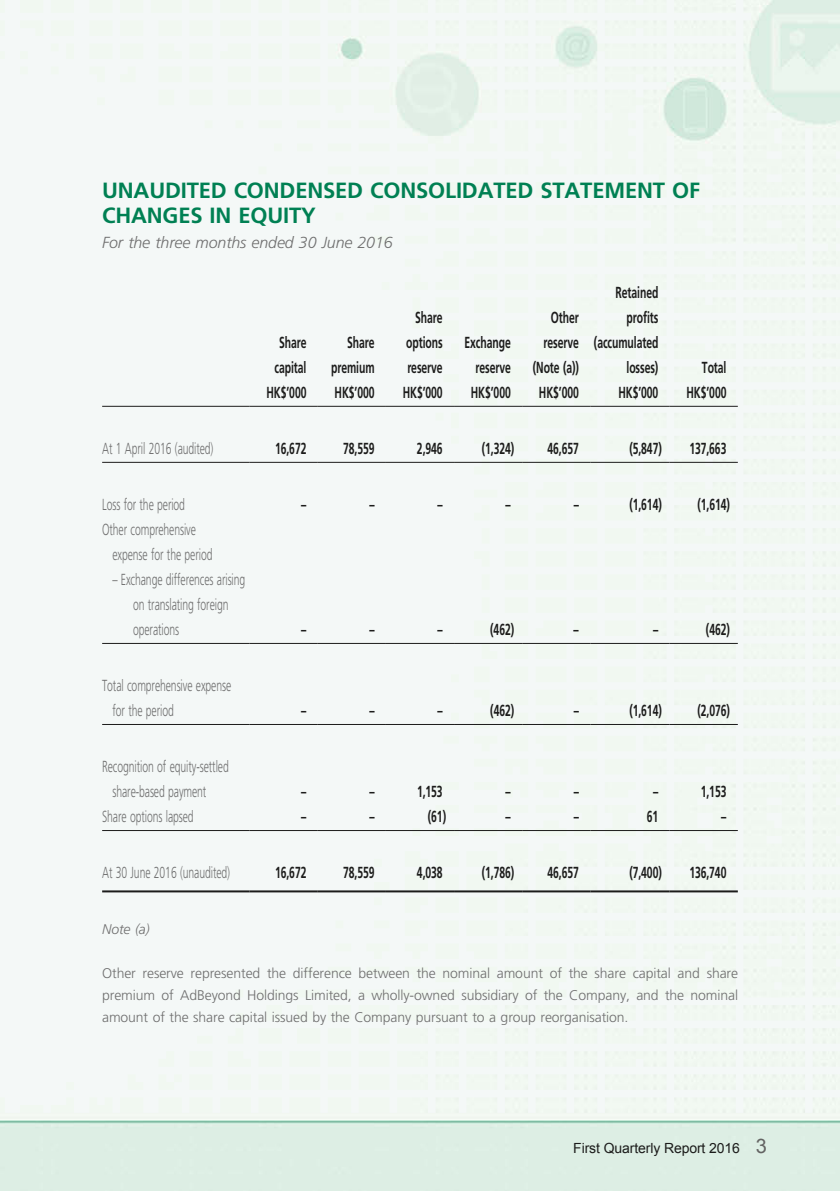
<style>
.page{position:relative;width:840px;height:1191px;background:#fff}
.page>*{position:absolute;margin:0;border:0;box-sizing:border-box;transform-origin:0 0}
.t1{font:700 22px/25px "Frutiger LT Std";letter-spacing:-.01em;color:#008053}
.t2{font:700 16px/25px "Frutiger LT Std";letter-spacing:-.01em;color:#1c1c1b;text-align:right;scale:.65 1}
.t3{font:300 16px/25px "Frutiger LT Std";letter-spacing:-.01em;color:#6f6f6f;scale:.65 1}
.t4{font:italic 300 16px "Frutiger LT Std";letter-spacing:-.01em;color:#6f6f6f}
.t5{font:300 14px/22px "Frutiger LT Std";letter-spacing:-.01em;color:#6f6f6f;text-align:justify}
.t6{font:14px "Arial";letter-spacing:-.01em;color:#1c1c1b}
.t7{font:italic 300 14px "Frutiger LT Std";color:#6f6f6f}
.s1{font-size:20px;color:#636362}
</style>
<div class="page">
<img style="left:0;top:0;width:839px;height:1191px">
<hr style="left:102px;top:406px;width:147px;height:1px;background:#1c1c1b">
<hr style="left:249px;top:406px;width:68px;height:1px;background:#1c1c1b">
<hr style="left:317px;top:406px;width:69px;height:1px;background:#1c1c1b">
<hr style="left:386px;top:406px;width:68px;height:1px;background:#1c1c1b">
<hr style="left:454px;top:406px;width:68px;height:1px;background:#1c1c1b">
<hr style="left:522px;top:406px;width:68px;height:1px;background:#1c1c1b">
<hr style="left:590px;top:406px;width:79px;height:1px;background:#1c1c1b">
<hr style="left:669px;top:406px;width:68px;height:1px;background:#1c1c1b">
<hr style="left:102px;top:462px;width:147px;height:1px;background:#1c1c1b">
<hr style="left:249px;top:462px;width:68px;height:1px;background:#1c1c1b">
<hr style="left:317px;top:462px;width:69px;height:1px;background:#1c1c1b">
<hr style="left:386px;top:462px;width:68px;height:1px;background:#1c1c1b">
<hr style="left:454px;top:462px;width:68px;height:1px;background:#1c1c1b">
<hr style="left:522px;top:462px;width:68px;height:1px;background:#1c1c1b">
<hr style="left:590px;top:462px;width:79px;height:1px;background:#1c1c1b">
<hr style="left:669px;top:462px;width:68px;height:1px;background:#1c1c1b">
<hr style="left:102px;top:643px;width:147px;height:1px;background:#1c1c1b">
<hr style="left:249px;top:643px;width:68px;height:1px;background:#1c1c1b">
<hr style="left:317px;top:643px;width:69px;height:1px;background:#1c1c1b">
<hr style="left:386px;top:643px;width:68px;height:1px;background:#1c1c1b">
<hr style="left:454px;top:643px;width:68px;height:1px;background:#1c1c1b">
<hr style="left:522px;top:643px;width:68px;height:1px;background:#1c1c1b">
<hr style="left:590px;top:643px;width:79px;height:1px;background:#1c1c1b">
<hr style="left:669px;top:643px;width:68px;height:1px;background:#1c1c1b">
<hr style="left:102px;top:724px;width:147px;height:1px;background:#1c1c1b">
<hr style="left:249px;top:724px;width:68px;height:1px;background:#1c1c1b">
<hr style="left:317px;top:724px;width:69px;height:1px;background:#1c1c1b">
<hr style="left:386px;top:724px;width:68px;height:1px;background:#1c1c1b">
<hr style="left:454px;top:724px;width:68px;height:1px;background:#1c1c1b">
<hr style="left:522px;top:724px;width:68px;height:1px;background:#1c1c1b">
<hr style="left:590px;top:724px;width:79px;height:1px;background:#1c1c1b">
<hr style="left:669px;top:724px;width:68px;height:1px;background:#1c1c1b">
<hr style="left:102px;top:830px;width:147px;height:1px;background:#1c1c1b">
<hr style="left:249px;top:830px;width:68px;height:1px;background:#1c1c1b">
<hr style="left:317px;top:830px;width:69px;height:1px;background:#1c1c1b">
<hr style="left:386px;top:830px;width:68px;height:1px;background:#1c1c1b">
<hr style="left:454px;top:830px;width:68px;height:1px;background:#1c1c1b">
<hr style="left:522px;top:830px;width:68px;height:1px;background:#1c1c1b">
<hr style="left:590px;top:830px;width:79px;height:1px;background:#1c1c1b">
<hr style="left:669px;top:830px;width:68px;height:1px;background:#1c1c1b">
<hr style="left:102px;top:890px;width:147px;height:2px;background:#1c1c1b">
<hr style="left:249px;top:890px;width:68px;height:2px;background:#1c1c1b">
<hr style="left:317px;top:890px;width:69px;height:2px;background:#1c1c1b">
<hr style="left:386px;top:890px;width:68px;height:2px;background:#1c1c1b">
<hr style="left:454px;top:890px;width:68px;height:2px;background:#1c1c1b">
<hr style="left:522px;top:890px;width:68px;height:2px;background:#1c1c1b">
<hr style="left:590px;top:890px;width:79px;height:2px;background:#1c1c1b">
<hr style="left:669px;top:890px;width:68px;height:2px;background:#1c1c1b">
<h1 class="t1" style="left:102px;top:178px;width:599px">UNAUDITED CONDENSED CONSOLIDATED STATEMENT OF<br>CHANGES IN EQUITY</h1>
<p class="t4" style="left:102px;top:233px;width:292px">For the three months ended 30 June 2016</p>
<p class="t2" style="left:274px;top:330px;width:51px;text-align:left">Share capital</p>
<p class="t2" style="left:331px;top:330px;width:68px">Share premium</p>
<p class="t2" style="left:406px;top:305px;width:58px;text-align:center">Share options reserve</p>
<p class="t2" style="left:464px;top:330px;width:73px">Exchange reserve</p>
<p class="t2" style="left:532px;top:305px;width:72px">Other reserve (Note (a))</p>
<p class="t2" style="left:593px;top:280px;width:101px">Retained profits (accumulated losses)</p>
<p class="t2" style="left:701px;top:355px;width:39px">Total</p>
<p class="t2" style="left:266px;top:380px;width:63px">HK$’000</p>
<p class="t2" style="left:334px;top:380px;width:63px">HK$’000</p>
<p class="t2" style="left:402px;top:380px;width:63px">HK$’000</p>
<p class="t2" style="left:470px;top:380px;width:63px">HK$’000</p>
<p class="t2" style="left:538px;top:380px;width:63px">HK$’000</p>
<p class="t2" style="left:618px;top:380px;width:63px">HK$’000</p>
<p class="t2" style="left:686px;top:380px;width:63px">HK$’000</p>
<p class="t3" style="left:102px;top:436px;width:173px">At 1 April 2016 (audited)</p>
<p class="t2" style="left:275px;top:436px;width:50px">16,672</p>
<p class="t2" style="left:343px;top:436px;width:50px">78,559</p>
<p class="t2" style="left:417px;top:436px;width:41px">2,946</p>
<p class="t2" style="left:481px;top:436px;width:51px">(1,324)</p>
<p class="t2" style="left:547px;top:436px;width:50px">46,657</p>
<p class="t2" style="left:629px;top:436px;width:51px">(5,847)</p>
<p class="t2" style="left:689px;top:436px;width:59px">137,663</p>
<p class="t3" style="left:102px;top:492px;width:129px">Loss for the period</p>
<p class="t2" style="left:301px;top:492px;width:9px">–</p>
<p class="t2" style="left:369px;top:492px;width:9px">–</p>
<p class="t2" style="left:437px;top:492px;width:9px">–</p>
<p class="t2" style="left:505px;top:492px;width:9px">–</p>
<p class="t2" style="left:573px;top:492px;width:9px">–</p>
<p class="t2" style="left:629px;top:492px;width:51px">(1,614)</p>
<p class="t2" style="left:697px;top:492px;width:51px">(1,614)</p>
<p class="t3" style="left:112px;top:517px;width:155px;text-indent:-10px">Other comprehensive expense for the period</p>
<p class="t3" style="left:133px;top:567px;width:174px;text-indent:-21px">– Exchange differences arising on translating foreign operations</p>
<p class="t2" style="left:301px;top:617px;width:9px">–</p>
<p class="t2" style="left:369px;top:617px;width:9px">–</p>
<p class="t2" style="left:437px;top:617px;width:9px">–</p>
<p class="t2" style="left:490px;top:617px;width:38px">(462)</p>
<p class="t2" style="left:573px;top:617px;width:9px">–</p>
<p class="t2" style="left:652px;top:617px;width:9px">–</p>
<p class="t2" style="left:705px;top:617px;width:38px">(462)</p>
<p class="t3" style="left:112px;top:673px;width:184px;text-indent:-10px">Total comprehensive expense for the period</p>
<p class="t3" style="left:112px;top:754px;width:180px;text-indent:-10px">Recognition of equity-settled share-based payment</p>
<p class="t2" style="left:301px;top:698px;width:9px">–</p>
<p class="t2" style="left:369px;top:698px;width:9px">–</p>
<p class="t2" style="left:437px;top:698px;width:9px">–</p>
<p class="t2" style="left:490px;top:698px;width:38px">(462)</p>
<p class="t2" style="left:573px;top:698px;width:9px">–</p>
<p class="t2" style="left:629px;top:698px;width:51px">(1,614)</p>
<p class="t2" style="left:697px;top:698px;width:51px">(2,076)</p>
<p class="t2" style="left:301px;top:779px;width:9px">–</p>
<p class="t2" style="left:369px;top:779px;width:9px">–</p>
<p class="t2" style="left:417px;top:779px;width:41px">1,153</p>
<p class="t2" style="left:505px;top:779px;width:9px">–</p>
<p class="t2" style="left:573px;top:779px;width:9px">–</p>
<p class="t2" style="left:652px;top:779px;width:9px">–</p>
<p class="t2" style="left:700px;top:779px;width:41px">1,153</p>
<p class="t3" style="left:102px;top:804px;width:142px">Share options lapsed</p>
<p class="t2" style="left:301px;top:804px;width:9px">–</p>
<p class="t2" style="left:369px;top:804px;width:9px">–</p>
<p class="t2" style="left:427px;top:804px;width:30px">(61)</p>
<p class="t2" style="left:505px;top:804px;width:9px">–</p>
<p class="t2" style="left:573px;top:804px;width:9px">–</p>
<p class="t2" style="left:646px;top:804px;width:19px">61</p>
<p class="t2" style="left:720px;top:804px;width:9px">–</p>
<p class="t3" style="left:102px;top:860px;width:198px">At 30 June 2016 (unaudited)</p>
<p class="t2" style="left:275px;top:860px;width:50px">16,672</p>
<p class="t2" style="left:343px;top:860px;width:50px">78,559</p>
<p class="t2" style="left:417px;top:860px;width:41px">4,038</p>
<p class="t2" style="left:481px;top:860px;width:51px">(1,786)</p>
<p class="t2" style="left:547px;top:860px;width:50px">46,657</p>
<p class="t2" style="left:629px;top:860px;width:51px">(7,400)</p>
<p class="t2" style="left:689px;top:860px;width:59px">136,740</p>
<p class="t7" style="left:102px;top:921px;width:49px">Note (a)</p>
<p class="t5" style="left:102px;top:962px;width:637px">Other reserve represented the difference between the nominal amount of the share capital and share premium of AdBeyond Holdings Limited, a wholly-owned subsidiary of the Company, and the nominal amount of the share capital issued by the Company pursuant to a group reorganisation.</p>
<p class="t6" style="left:573px;top:1138px;width:195px">First Quarterly Report 2016 <span class="s1">3</span></p>
</div>
